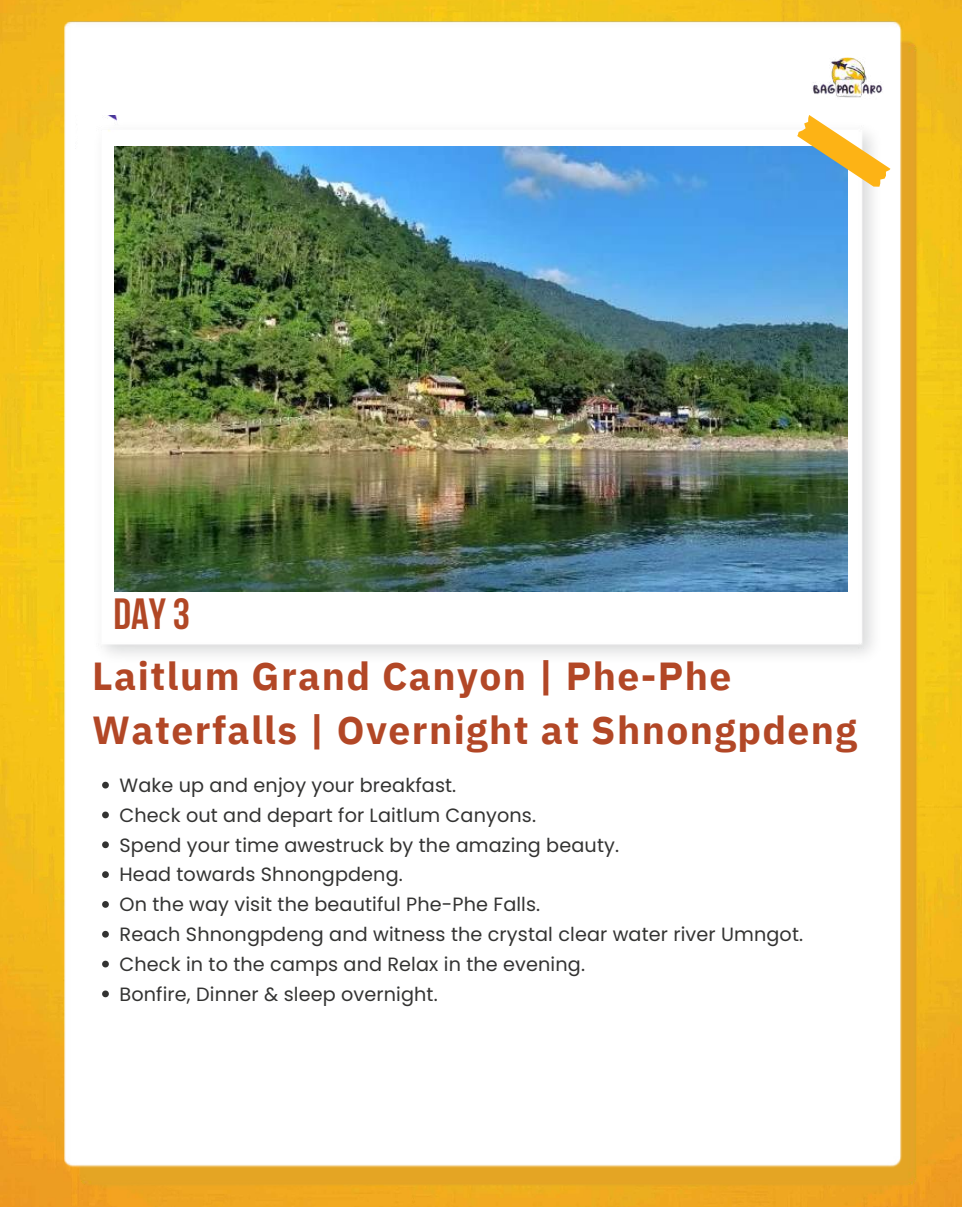
<style>
.page{position:relative;width:962px;height:1207px;background:#fff}
.page>*{position:absolute;margin:0;border:0;box-sizing:border-box;transform-origin:0 0}
.t1{font:700 43.5px "Bebas Neue";color:#b14725}
.t2{font:700 39px/54.6px "IBM Plex Sans";letter-spacing:.035em;color:#b24726}
.t3{font:19.2px/29.8px "Poppins";letter-spacing:.005em;color:#333332}
</style>
<div class="page">
<img style="left:0;top:0;width:962px;height:1207px">
<div style="left:79px;top:40px;width:839px;height:1146px;background:#e4a526"></div>
<img style="left:64px;top:22px;width:838px;height:1145px">
<img style="left:87px;top:187px;width:801px;height:484px">
<img style="left:76px;top:116px;width:793px;height:535px">
<img style="left:114px;top:146px;width:733px;height:445px">
<svg style="left:797px;top:115px;width:93px;height:72px"></svg>
<img style="left:800px;top:33px;width:95px;height:70px">
<svg style="left:102px;top:781px;width:7px;height:7px"></svg>
<svg style="left:102px;top:811px;width:7px;height:7px"></svg>
<svg style="left:102px;top:841px;width:7px;height:7px"></svg>
<svg style="left:102px;top:871px;width:7px;height:7px"></svg>
<svg style="left:102px;top:901px;width:7px;height:6px"></svg>
<svg style="left:102px;top:931px;width:7px;height:6px"></svg>
<svg style="left:102px;top:960px;width:7px;height:7px"></svg>
<svg style="left:102px;top:990px;width:7px;height:7px"></svg>
<h1 class="t1" style="left:113px;top:597px;width:78px">day3</h1>
<h2 class="t2" style="left:92px;top:648px;width:766px">Laitlum Grand Canyon | Phe-Phe<br>Waterfalls | Overnight at Shnongpdeng</h2>
<p class="t3" style="left:120px;top:770px;width:685px">Wake up and enjoy your breakfast.<br>Check out and depart for Laitlum Canyons.<br>Spend your time awestruck by the amazing beauty.<br>Head towards Shnongpdeng.<br>On the way visit the beautiful Phe-Phe Falls.<br>Reach Shnongpdeng and witness the crystal clear water river Umngot.<br>Check in to the camps and Relax in the evening.<br>Bonfire, Dinner &amp; sleep overnight.</p>
</div>
